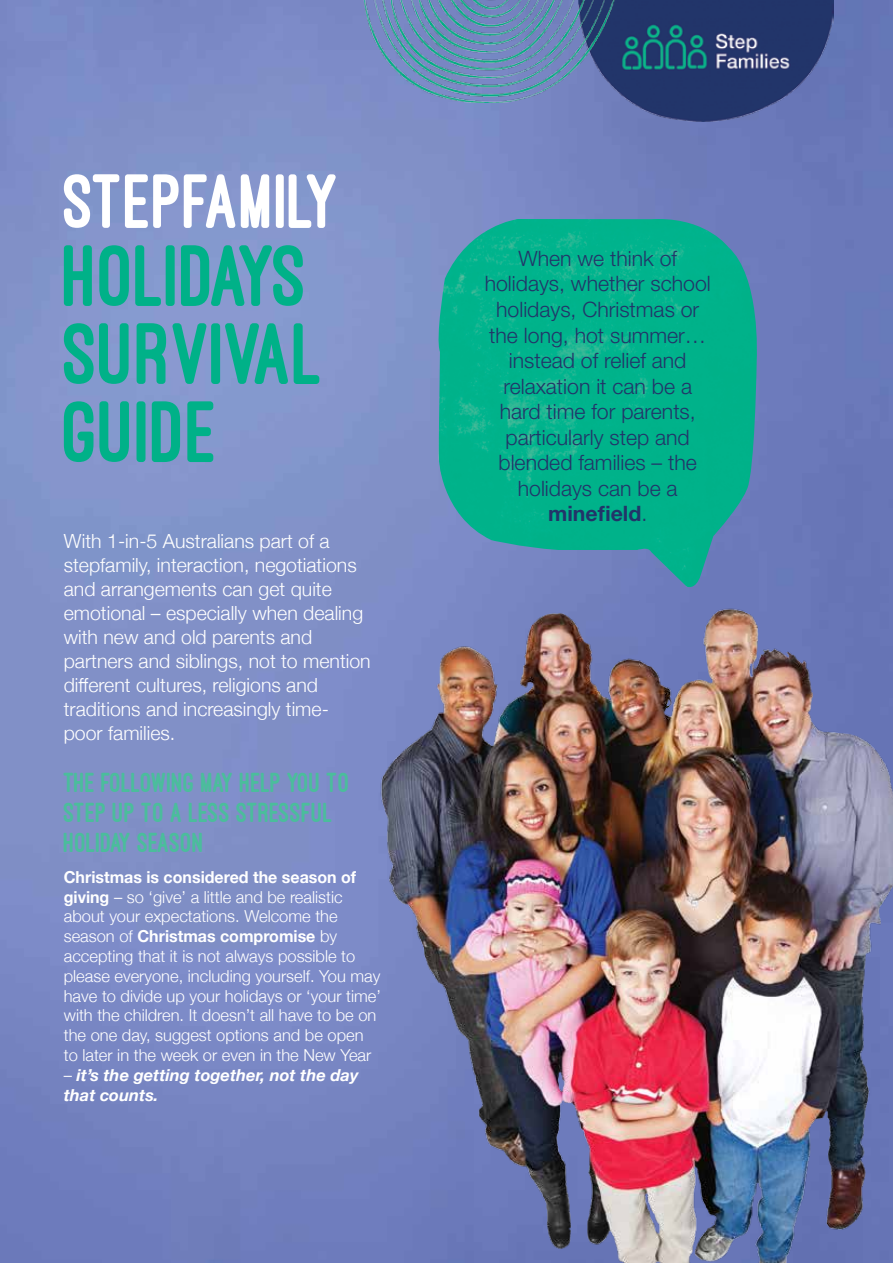
<style>
.page{position:relative;width:893px;height:1263px;background:#fff}
.page>*{position:absolute;margin:0;border:0;box-sizing:border-box;transform-origin:0 0}
.t1{font:800 90px/78px "Ostrich Sans";color:#00b188}
.t2{font:800 79.5px "Ostrich Sans";color:#fff}
.t3{font:800 28.5px/30px "Ostrich Sans";color:#4bbd9c}
.t4{font:300 21.3px/25.5px "Helvetica Neue CE";color:#223469;text-align:center}
.t5{font:300 19.5px/24px "Helvetica Neue";color:#fff}
.t6{font:300 16.5px/19.8px "Helvetica Neue";color:#fff}
.t7{font:italic 700 16.5px/19.8px "Helvetica Neue";color:#fff}
.s1{font-weight:700}
.s2{font-weight:300;font-style:normal}
</style>
<div class="page">
<img style="left:0;top:0;width:893px;height:1263px">
<img style="left:579px;top:0;width:255px;height:121px">
<img style="left:364px;top:0;width:255px;height:102px">
<img style="left:370px;top:575px;width:523px;height:688px">
<img style="left:435px;top:219px;width:324px;height:372px">
<h2 class="t2" style="left:64px;top:159px;width:278px">STEPFAMILY</h2>
<h1 class="t1" style="left:64px;top:237px;width:262px">HOLIDAYS<br>SURVIVAL<br>GUIDE</h1>
<p class="t5" style="left:64px;top:528px;width:308px">With 1-in-5 Australians part of a stepfamily, interaction, negotiations and arrangements can get quite emotional – especially when dealing with new and old parents and partners and siblings, not to mention different cultures, religions and traditions and increasingly time&shy;poor families.</p>
<h3 class="t3" style="left:64px;top:767px;width:288px">THE FOLLOWING MAY HELP YOU TO<br>STEP UP TO A LESS STRESSFUL<br>HOLIDAY SEASON</h3>
<p class="t6" style="left:64px;top:866px;width:319px"><span class="s1">Christmas is considered the season of giving</span> – so ‘give’ a little and be realistic about your expectations. Welcome the season of <span class="s1">Christmas compromise</span> by accepting that it is not always possible to please everyone, including yourself. You may have to divide up your holidays or ‘your time’ with the children. It doesn’t all have to be on the one day, suggest options and be open to later in the week or even in the New Year</p>
<p class="t7" style="left:64px;top:1065px;width:296px"><span class="s2">–</span> it’s the getting together, not the day that counts.</p>
<p class="t4" style="left:485px;top:246px;width:227px">When we think of holidays, whether school holidays, Christmas or the long, hot summer… instead of relief and relaxation it can be a hard time for parents, particularly step and blended families – the holidays can be a <span class="s1">minefield</span>.</p>
</div>
